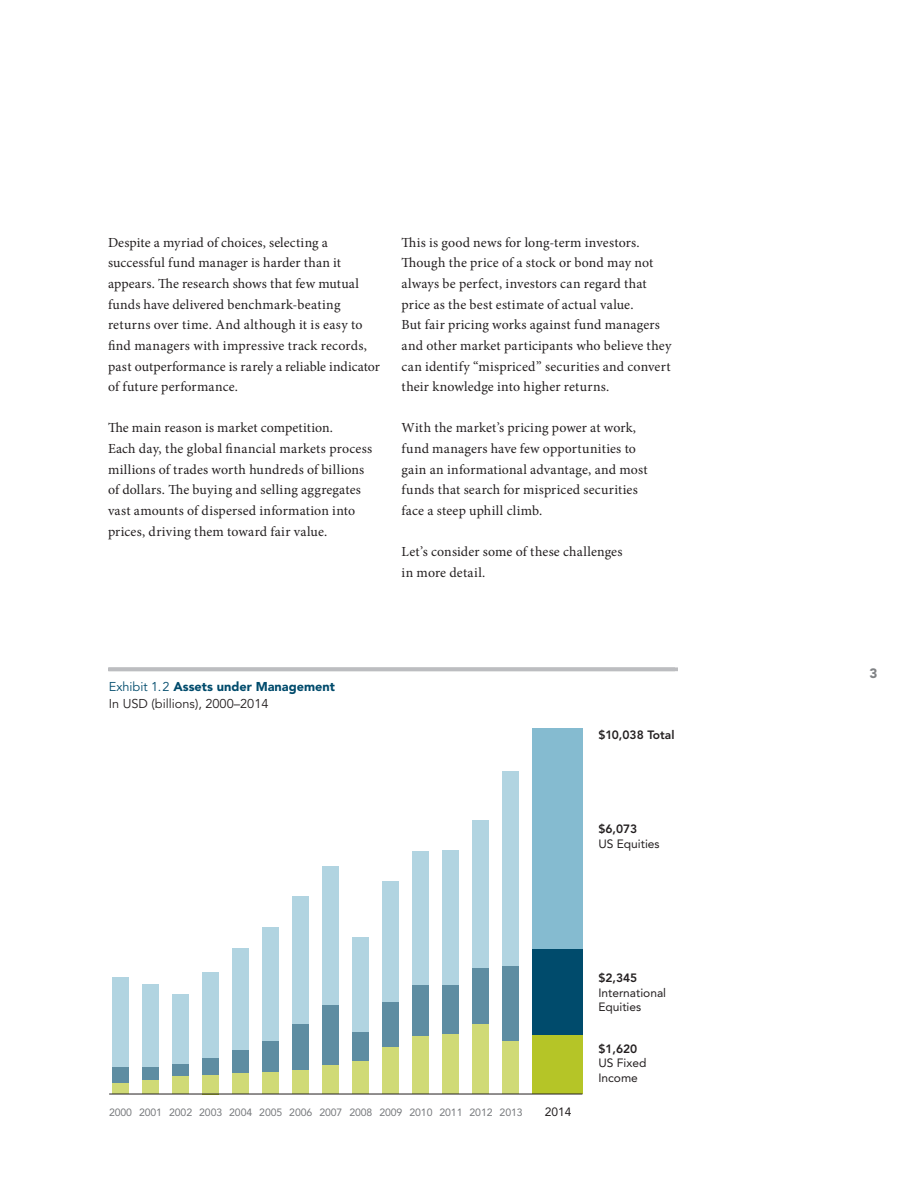
<style>
.page{position:relative;width:918px;height:1188px;background:#fff}
.page>*{position:absolute;margin:0;border:0;box-sizing:border-box;transform-origin:0 0}
.t1{font:13.8px/20.7px "Minion Pro";letter-spacing:.015em;color:#231f20}
.t2{font:900 13.5px "Avenir LT Std";color:#808285}
.t3{font:12.75px/17.2px "Avenir LT Std";color:#231f20}
.t4{font:12px/14.4px "Avenir LT Std";color:#231f20}
.t5{font:800 12px "Avenir LT Std";color:#231f20}
.t6{font:10.5px "Avenir LT Std";letter-spacing:-.01em;color:#76787b}
.s1{color:#004b6c}
.s2{font-weight:900;color:#004b6c}
.s3{font-weight:800}
</style>
<div class="page">
<hr style="left:109px;top:667px;width:569px;height:4px;background:#bcbdc0">
<svg style="left:112px;top:771px;width:415px;height:323px"></svg>
<div style="left:532px;top:729px;width:50px;height:221px;background:#85bbd0"></div>
<div style="left:532px;top:950px;width:50px;height:85px;background:#004b6c"></div>
<div style="left:532px;top:1035px;width:50px;height:59px;background:#b5c527"></div>
<hr style="left:109px;top:1094px;width:473px;height:1px;background:#231f20">
<p class="t1" style="left:108px;top:232px;width:274px">Despite a myriad of choices, selecting a successful fund manager is harder than it appears. The research shows that few mutual funds have delivered benchmark-beating returns over time. And although it is easy to find managers with impressive track records, past outperformance is rarely a reliable indicator of future performance.</p>
<p class="t1" style="left:108px;top:418px;width:266px">The main reason is market competition.<br>Each day, the global financial markets process millions of trades worth hundreds of billions of dollars. The buying and selling aggregates vast amounts of dispersed information into prices, driving them toward fair value.</p>
<p class="t1" style="left:402px;top:232px;width:271px">This is good news for long-term investors.<br>Though the price of a stock or bond may not always be perfect, investors can regard that price as the best estimate of actual value.<br>But fair pricing works against fund managers and other market participants who believe they can identify “mispriced” securities and convert their knowledge into higher returns.</p>
<p class="t1" style="left:402px;top:418px;width:248px">With the market’s pricing power at work, fund managers have few opportunities to gain an informational advantage, and most funds that search for mispriced securities face a steep uphill climb.</p>
<p class="t1" style="left:402px;top:541px;width:222px">Let’s consider some of these challenges in more detail.</p>
<p class="t3" style="left:109px;top:679px;width:228px"><span class="s1">Exhibit 1.2</span> <span class="s2">Assets under Management<br></span>In USD (billions), 2000–2014</p>
<p class="t5" style="left:598px;top:728px;width:78px">$10,038 Total</p>
<p class="t4" style="left:598px;top:822px;width:63px"><span class="s3">$6,073<br></span>US Equities</p>
<p class="t4" style="left:598px;top:971px;width:69px"><span class="s3">$2,345<br></span>International<br>Equities</p>
<p class="t4" style="left:598px;top:1041px;width:50px"><span class="s3">$1,620<br></span>US Fixed<br>Income</p>
<p class="t6" style="left:109px;top:1106px;width:415px">2000 2001 2002 2003 2004 2005 2006 2007 2008 2009 2010 2011 2012 2013</p>
<p class="t4" style="left:545px;top:1105px;width:28px">2014</p>
<p class="t2" style="left:870px;top:665px;width:9px">3</p>
</div>
